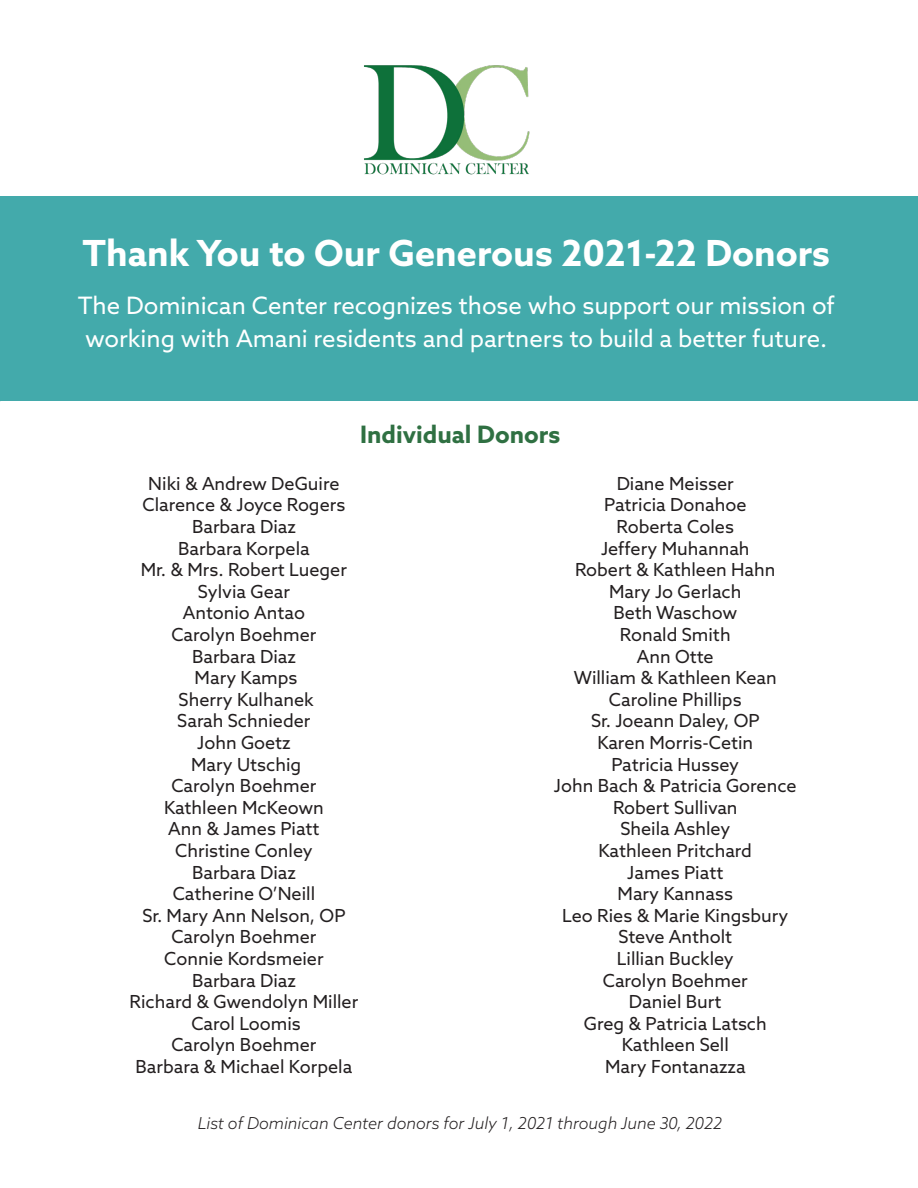
<style>
.page{position:relative;width:918px;height:1188px;background:#fff}
.page>*{position:absolute;margin:0;border:0;box-sizing:border-box;transform-origin:0 0}
.t1{font:700 36px "Azo Sans";color:#fff}
.t2{font:24px/33px "Azo Sans";color:#fff;text-align:center}
.t3{font:700 24px "Azo Sans";color:#2f7042}
.t4{font:18px "Azo Sans";color:#231f20}
.t5{font:italic 300 16.5px "Azo Sans";color:#231f20}
</style>
<div class="page">
<div style="left:0;top:197px;width:918px;height:204px;background:#43aaab"></div>
<img style="left:364px;top:65px;width:166px;height:110px">
<p class="t1" style="left:83px;top:229px;width:749px">Thank You to Our Generous 2021-22 Donors</p>
<p class="t2" style="left:78px;top:289px;width:759px">The Dominican Center recognizes those who support our mission of working with Amani residents and partners to build a better future.</p>
<p class="t3" style="left:360px;top:419px;width:202px">Individual Donors</p>
<p class="t4" style="left:148px;top:472px;width:193px">Niki &amp; Andrew DeGuire</p>
<p class="t4" style="left:142px;top:493px;width:204px">Clarence &amp; Joyce Rogers</p>
<p class="t4" style="left:192px;top:515px;width:105px">Barbara Diaz</p>
<p class="t4" style="left:178px;top:536px;width:133px">Barbara Korpela</p>
<p class="t4" style="left:141px;top:558px;width:208px">Mr. &amp; Mrs. Robert Lueger</p>
<p class="t4" style="left:198px;top:580px;width:94px">Sylvia Gear</p>
<p class="t4" style="left:183px;top:601px;width:124px">Antonio Antao</p>
<p class="t4" style="left:171px;top:623px;width:147px">Carolyn Boehmer</p>
<p class="t4" style="left:192px;top:644px;width:105px">Barbara Diaz</p>
<p class="t4" style="left:195px;top:666px;width:104px">Mary Kamps</p>
<p class="t4" style="left:179px;top:688px;width:137px">Sherry Kulhanek</p>
<p class="t4" style="left:177px;top:709px;width:135px">Sarah Schnieder</p>
<p class="t4" style="left:197px;top:731px;width:95px">John Goetz</p>
<p class="t4" style="left:191px;top:752px;width:112px">Mary Utschig</p>
<p class="t4" style="left:171px;top:774px;width:147px">Carolyn Boehmer</p>
<p class="t4" style="left:164px;top:796px;width:161px">Kathleen McKeown</p>
<p class="t4" style="left:168px;top:817px;width:153px">Ann &amp; James Piatt</p>
<p class="t4" style="left:175px;top:839px;width:139px">Christine Conley</p>
<p class="t4" style="left:192px;top:860px;width:105px">Barbara Diaz</p>
<p class="t4" style="left:173px;top:882px;width:144px">Catherine O’Neill</p>
<p class="t4" style="left:142px;top:904px;width:205px">Sr. Mary Ann Nelson, OP</p>
<p class="t4" style="left:171px;top:925px;width:147px">Carolyn Boehmer</p>
<p class="t4" style="left:164px;top:947px;width:161px">Connie Kordsmeier</p>
<p class="t4" style="left:192px;top:968px;width:105px">Barbara Diaz</p>
<p class="t4" style="left:129px;top:990px;width:230px">Richard &amp; Gwendolyn Miller</p>
<p class="t4" style="left:191px;top:1012px;width:111px">Carol Loomis</p>
<p class="t4" style="left:171px;top:1033px;width:147px">Carolyn Boehmer</p>
<p class="t4" style="left:136px;top:1055px;width:218px">Barbara &amp; Michael Korpela</p>
<p class="t4" style="left:617px;top:472px;width:119px">Diane Meisser</p>
<p class="t4" style="left:604px;top:493px;width:144px">Patricia Donahoe</p>
<p class="t4" style="left:617px;top:515px;width:119px">Roberta Coles</p>
<p class="t4" style="left:601px;top:536px;width:150px">Jeffery Muhannah</p>
<p class="t4" style="left:575px;top:558px;width:202px">Robert &amp; Kathleen Hahn</p>
<p class="t4" style="left:609px;top:580px;width:134px">Mary Jo Gerlach</p>
<p class="t4" style="left:613px;top:601px;width:125px">Beth Waschow</p>
<p class="t4" style="left:620px;top:623px;width:112px">Ronald Smith</p>
<p class="t4" style="left:637px;top:644px;width:78px">Ann Otte</p>
<p class="t4" style="left:574px;top:666px;width:205px">William &amp; Kathleen Kean</p>
<p class="t4" style="left:609px;top:688px;width:134px">Caroline Phillips</p>
<p class="t4" style="left:591px;top:709px;width:170px">Sr. Joeann Daley, OP</p>
<p class="t4" style="left:597px;top:731px;width:157px">Karen Morris-Cetin</p>
<p class="t4" style="left:611px;top:752px;width:129px">Patricia Hussey</p>
<p class="t4" style="left:554px;top:774px;width:244px">John Bach &amp; Patricia Gorence</p>
<p class="t4" style="left:613px;top:796px;width:126px">Robert Sullivan</p>
<p class="t4" style="left:620px;top:817px;width:111px">Sheila Ashley</p>
<p class="t4" style="left:599px;top:839px;width:155px">Kathleen Pritchard</p>
<p class="t4" style="left:627px;top:860px;width:98px">James Piatt</p>
<p class="t4" style="left:618px;top:882px;width:117px">Mary Kannass</p>
<p class="t4" style="left:562px;top:904px;width:228px">Leo Ries &amp; Marie Kingsbury</p>
<p class="t4" style="left:618px;top:925px;width:115px">Steve Antholt</p>
<p class="t4" style="left:617px;top:947px;width:119px">Lillian Buckley</p>
<p class="t4" style="left:603px;top:968px;width:147px">Carolyn Boehmer</p>
<p class="t4" style="left:629px;top:990px;width:94px">Daniel Burt</p>
<p class="t4" style="left:584px;top:1012px;width:185px">Greg &amp; Patricia Latsch</p>
<p class="t4" style="left:622px;top:1033px;width:109px">Kathleen Sell</p>
<p class="t4" style="left:605px;top:1055px;width:142px">Mary Fontanazza</p>
<p class="t5" style="left:198px;top:1112px;width:526px">List of Dominican Center donors for July 1, 2021 through June 30, 2022</p>
</div>
